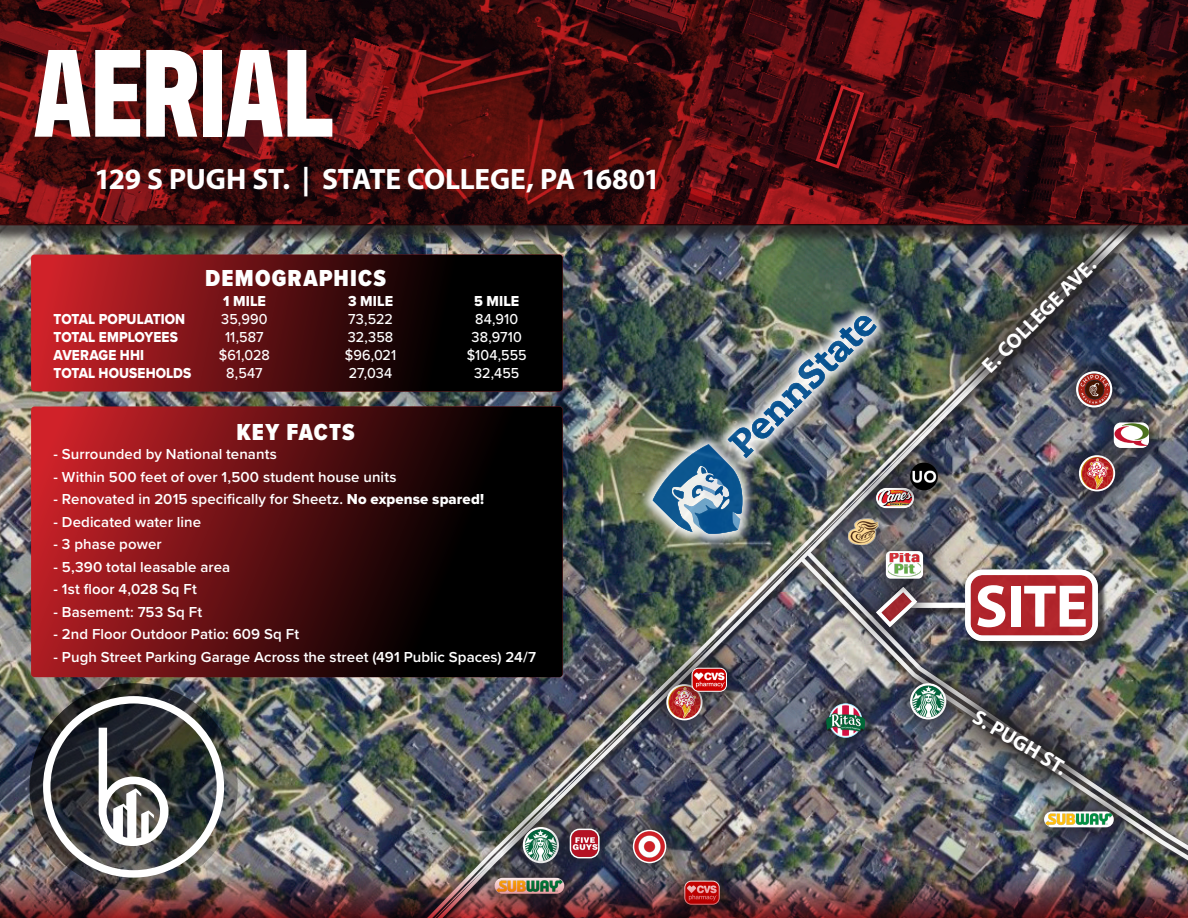
<style>
.page{position:relative;width:1188px;height:918px;background:#fff}
.page>*{position:absolute;margin:0;border:0;box-sizing:border-box;transform-origin:0 0}
.t1{font:700 127.5px "Antarctican Headline";letter-spacing:-.005em;color:#fff}
.t2{font:60.6px "Myriad Variable Concept";color:#fff}
.t3{font:29.55px "Myriad Variable Concept";letter-spacing:-.015em;color:#fff}
.t4{font:900 24px "Proxima Nova Cond";letter-spacing:.05em;color:#fff}
.t5{font:20.85px "Myriad Variable Concept";color:#fff}
.t6{font:600 15px "Proxima Nova";letter-spacing:.005em;color:#fff}
.t7{font:500 15px "Proxima Nova";letter-spacing:.005em;color:#fff;scale:.95 1}
.t8{font:15px "Proxima Nova Extrabld";letter-spacing:.01em;color:#fff;scale:.9 1}
.t9{font:15px "Proxima Nova Extrabld";letter-spacing:.01em;color:#fff;scale:.95 1}
.s1{font-family:"Proxima Nova Extrabld";font-weight:400}
</style>
<div class="page">
<img style="left:0;top:244px;width:407px;height:625px">
<img style="left:409px;top:244px;width:779px;height:625px">
<img style="left:802px;top:546px;width:386px;height:323px">
<div style="left:1051px;top:346px;width:86px;height:87px;background:#231f20;opacity:.75"></div>
<div style="left:885px;top:658px;width:86px;height:87px;background:#231f20;opacity:.75"></div>
<img style="left:912px;top:685px;width:32px;height:32px;border-radius:16px">
<div style="left:910px;top:683px;width:36px;height:37px;border:2px solid #fff;border-radius:50%"></div>
<div style="left:498px;top:802px;width:86px;height:86px;background:#231f20;opacity:.75"></div>
<img style="left:525px;top:829px;width:32px;height:32px;border-radius:16px">
<div style="left:523px;top:827px;width:36px;height:36px;border:2px solid #fff;border-radius:50%"></div>
<div style="left:851px;top:562px;width:91px;height:89px;background:#231f20;opacity:.75"></div>
<svg style="left:873px;top:611px;width:47px;height:19px"></svg>
<div style="left:469px;top:852px;width:120px;height:66px;background:#231f20;opacity:.75"></div>
<div style="left:1019px;top:785px;width:120px;height:68px;background:#231f20;opacity:.75"></div>
<img style="left:1044px;top:811px;width:70px;height:16px;border-radius:8px">
<div style="left:641px;top:659px;width:87px;height:86px;background:#231f20;opacity:.75"></div>
<div style="left:666px;top:684px;width:37px;height:36px;border:2px solid #fff;border-radius:50%"></div>
<div style="left:659px;top:854px;width:87px;height:64px;background:#231f20;opacity:.75"></div>
<div style="left:666px;top:642px;width:87px;height:76px;background:#231f20;opacity:.75"></div>
<img style="left:692px;top:668px;width:34px;height:23px">
<div style="left:692px;top:668px;width:35px;height:24px;border:1px solid #fff;border-radius:7px"></div>
<div style="left:1054px;top:430px;width:86px;height:86px;background:#231f20;opacity:.75"></div>
<img style="left:1080px;top:456px;width:34px;height:34px;border-radius:17px">
<div style="left:1079px;top:455px;width:36px;height:36px;border:2px solid #fff;border-radius:50%"></div>
<div style="left:608px;top:805px;width:83px;height:83px;background:#231f20;opacity:.75"></div>
<img style="left:634px;top:830px;width:32px;height:33px;border-radius:16px">
<div style="left:633px;top:830px;width:33px;height:33px;border:1px solid #fff;border-radius:50%"></div>
<div style="left:801px;top:679px;width:89px;height:83px;background:#231f20;opacity:.75"></div>
<img style="left:826px;top:704px;width:39px;height:33px">
<div style="left:860px;top:525px;width:89px;height:80px;background:#231f20;opacity:.75"></div>
<div style="left:544px;top:803px;width:81px;height:81px;background:#231f20;opacity:.75"></div>
<img style="left:571px;top:830px;width:27px;height:27px">
<div style="left:570px;top:829px;width:30px;height:29px;border:1px solid #fff;border-radius:9px"></div>
<div style="left:783px;top:453px;width:160px;height:158px;background:#fff;opacity:.75"></div>
<div style="left:851px;top:462px;width:88px;height:72px;background:#231f20;opacity:.75"></div>
<div style="left:885px;top:437px;width:78px;height:79px;background:#231f20;opacity:.75"></div>
<img style="left:910px;top:463px;width:28px;height:27px;border-radius:14px">
<div style="left:1088px;top:396px;width:87px;height:78px;background:#231f20;opacity:.75"></div>
<img style="left:1114px;top:422px;width:35px;height:26px">
<img style="left:627px;top:275px;width:303px;height:303px">
<img style="left:653px;top:315px;width:223px;height:219px">
<img style="left:0;top:869px;width:1188px;height:49px">
<svg style="left:29px;top:683px;width:209px;height:208px;background:#383838"></svg>
<svg style="left:43px;top:696px;width:181px;height:182px"></svg>
<div style="left:0;top:0;width:1188px;height:244px;background:#231f20;opacity:.75"></div>
<svg style="left:0;top:0;width:1188px;height:225px;background:#490d0f"></svg>
<svg style="left:31px;top:255px;width:532px;height:137px;background:#520d10"></svg>
<div style="left:941px;top:221px;width:196px;height:193px;background:#231f20;opacity:.9"></div>
<div style="left:931px;top:670px;width:175px;height:145px;background:#231f20;opacity:.9"></div>
<svg style="left:31px;top:406px;width:532px;height:271px;background:#500d0f"></svg>
<p class="t1" style="left:35px;top:1px;width:300px">AERIAL</p>
<p class="t3" style="left:95px;top:162px;width:567px">129 S PUGH ST. | STATE COLLEGE, PA 16801</p>
<p class="t8" style="left:54px;top:308px;width:148px">TOTAL POPULATION</p>
<p class="t8" style="left:54px;top:326px;width:140px">TOTAL EMPLOYEES</p>
<p class="t8" style="left:54px;top:344px;width:102px">AVERAGE HHI</p>
<p class="t8" style="left:54px;top:362px;width:155px">TOTAL HOUSEHOLDS</p>
<p class="t4" style="left:205px;top:261px;width:182px">DEMOGRAPHICS</p>
<p class="t5" style="left:977px;top:360px;width:153px;rotate:-45deg">E. COLLEGE AVE.</p>
<p class="t9" style="left:348px;top:290px;width:49px">3 MILE</p>
<p class="t7" style="left:348px;top:308px;width:49px">73,522</p>
<p class="t7" style="left:348px;top:326px;width:49px">32,358</p>
<p class="t7" style="left:345px;top:344px;width:56px">$96,021</p>
<p class="t7" style="left:349px;top:362px;width:47px">27,034</p>
<p class="t9" style="left:223px;top:290px;width:47px">1 MILE</p>
<p class="t7" style="left:221px;top:308px;width:50px">35,990</p>
<p class="t7" style="left:225px;top:326px;width:42px">11,587</p>
<p class="t7" style="left:219px;top:344px;width:55px">$61,028</p>
<p class="t7" style="left:226px;top:362px;width:40px">8,547</p>
<p class="t9" style="left:474px;top:290px;width:49px">5 MILE</p>
<p class="t7" style="left:475px;top:308px;width:47px">84,910</p>
<p class="t7" style="left:472px;top:326px;width:55px">38,9710</p>
<p class="t7" style="left:467px;top:344px;width:64px">$104,555</p>
<p class="t7" style="left:474px;top:362px;width:49px">32,455</p>
<p class="t4" style="left:236px;top:414px;width:120px">KEY FACTS</p>
<p class="t6" style="left:54px;top:443px;width:225px">- Surrounded by National tenants</p>
<p class="t6" style="left:54px;top:465px;width:345px">- Within 500 feet of over 1,500 student house units</p>
<p class="t6" style="left:54px;top:488px;width:432px">- Renovated in 2015 specifically for Sheetz. <span class="s1">No expense spared!</span></p>
<p class="t6" style="left:54px;top:510px;width:149px">- Dedicated water line</p>
<p class="t6" style="left:54px;top:533px;width:110px">- 3 phase power</p>
<p class="t6" style="left:54px;top:555px;width:178px">- 5,390 total leasable area</p>
<p class="t6" style="left:54px;top:578px;width:145px">- 1st floor 4,028 Sq Ft</p>
<p class="t6" style="left:54px;top:600px;width:150px">- Basement: 753 Sq Ft</p>
<p class="t6" style="left:54px;top:623px;width:247px">- 2nd Floor Outdoor Patio: 609 Sq Ft</p>
<p class="t6" style="left:54px;top:645px;width:484px">- Pugh Street Parking Garage Across the street (491 Public Spaces) 24/7</p>
<p class="t2" style="left:975px;top:571px;width:115px">SITE</p>
<p class="t5" style="left:981px;top:705px;width:107px;rotate:31deg">S. PUGH ST.</p>
</div>
